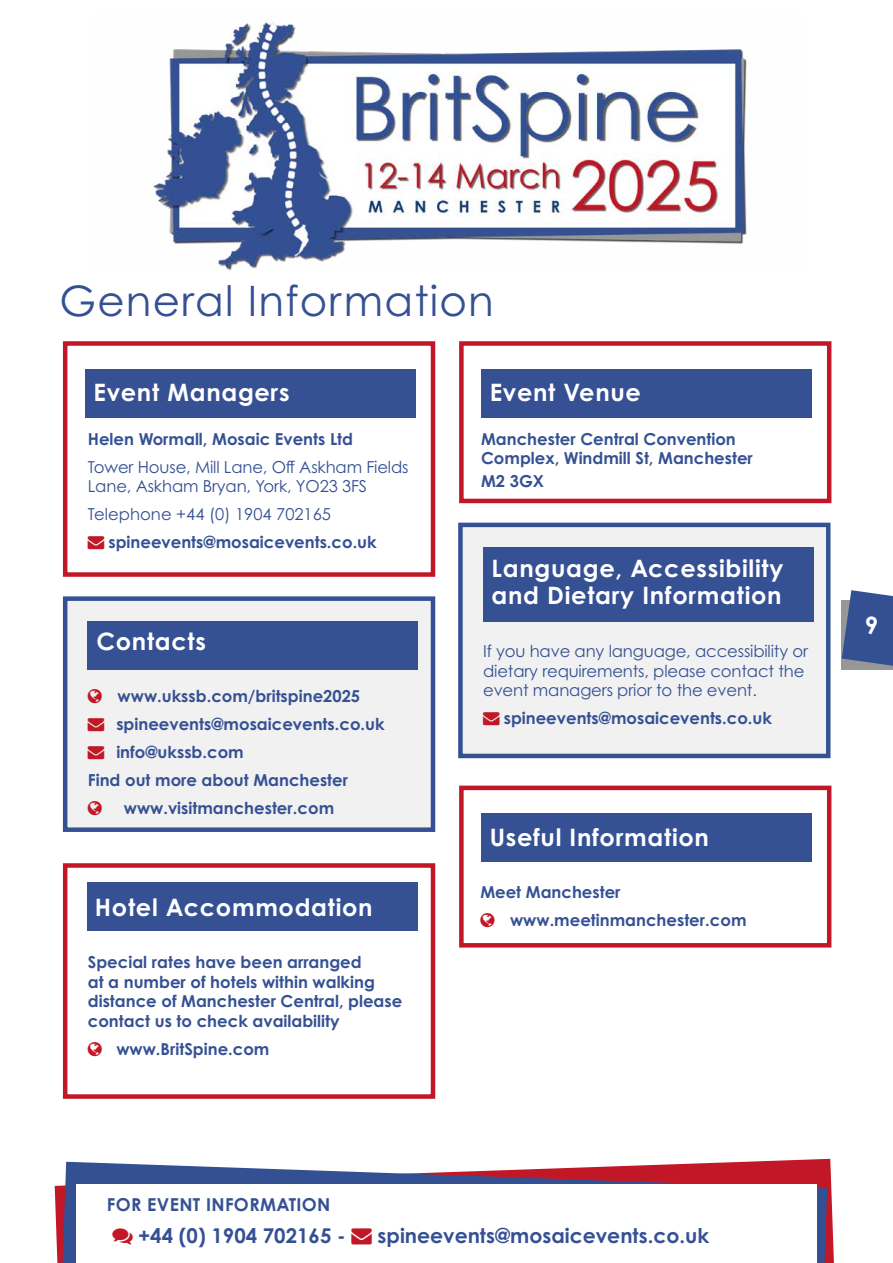
<style>
.page{position:relative;width:893px;height:1263px;background:#fff}
.page>*{position:absolute;margin:0;border:0;box-sizing:border-box;transform-origin:0 0}
.t1{font:42px "Century Gothic Pro";letter-spacing:.03em;color:#355194}
.t2{font:700 24px/27px "Century Gothic Pro";letter-spacing:.03em;color:#fff}
.t3{font:700 20.4px "Century Gothic Pro";color:#355194}
.t4{font:700 17.85px "Century Gothic Pro";letter-spacing:.02em;color:#355194}
.t5{font:700 16.5px/19.5px "Century Gothic Pro";color:#355194}
.t6{font:16.5px/19.5px "Century Gothic Pro";letter-spacing:-.01em;color:#355194}
.s1{color:#c11726}
</style>
<div class="page">
<svg style="left:55px;top:1159px;width:779px;height:104px"></svg>
<svg style="left:62px;top:1162px;width:765px;height:101px"></svg>
<div style="left:76px;top:1184px;width:741px;height:79px;background:#fff"></div>
<img style="left:153px;top:22px;width:596px;height:249px">
<svg style="left:842px;top:590px;width:51px;height:80px"></svg>
<svg style="left:62px;top:341px;width:374px;height:236px"></svg>
<div style="left:85px;top:369px;width:330px;height:48px;background:#355194"></div>
<div style="left:459px;top:341px;width:372px;height:162px;border:4px solid #c11726"></div>
<div style="left:481px;top:369px;width:330px;height:48px;background:#355194"></div>
<div style="left:63px;top:596px;width:372px;height:236px;background:#f1f1f1;border:4px solid #355194"></div>
<div style="left:63px;top:863px;width:372px;height:236px;border:4px solid #c11726"></div>
<div style="left:88px;top:882px;width:330px;height:49px;background:#355194"></div>
<div style="left:88px;top:621px;width:330px;height:48px;background:#355194"></div>
<div style="left:459px;top:786px;width:372px;height:161px;border:4px solid #c11726"></div>
<div style="left:481px;top:813px;width:330px;height:48px;background:#355194"></div>
<div style="left:458px;top:523px;width:372px;height:235px;background:#f1f1f1;border:4px solid #355194"></div>
<div style="left:483px;top:548px;width:330px;height:74px;background:#355194"></div>
<h1 class="t1" style="left:60px;top:275px;width:436px">General Information</h1>
<h2 class="t2" style="left:94px;top:379px;width:198px">Event Managers</h2>
<h2 class="t2" style="left:490px;top:379px;width:153px">Event Venue</h2>
<p class="t5" style="left:88px;top:429px;width:267px">Helen Wormall, Mosaic Events Ltd</p>
<p class="t6" style="left:88px;top:457px;width:322px">Tower House, Mill Lane, Off Askham Fields<br>Lane, Askham Bryan, York, YO23 3FS</p>
<p class="t6" style="left:88px;top:505px;width:245px">Telephone +44 (0) 1904 702165</p>
<p class="t5" style="left:88px;top:532px;width:290px"><span class="s1">→</span> spineevents@mosaicevents.co.uk</p>
<p class="t5" style="left:481px;top:429px;width:273px">Manchester Central Convention<br>Complex, Windmill St, Manchester</p>
<p class="t5" style="left:481px;top:471px;width:65px">M2 3GX</p>
<h2 class="t2" style="left:96px;top:628px;width:111px">Contacts</h2>
<h2 class="t2" style="left:94px;top:634px;width:111px">Contacts</h2>
<p class="t5" style="left:118px;top:686px;width:244px">www.ukssb.com/britspine2025</p>
<p class="t5" style="left:88px;top:714px;width:298px"><span class="s1">→</span> spineevents@mosaicevents.co.uk</p>
<p class="t5" style="left:88px;top:742px;width:157px"><span class="s1">→</span> info@ukssb.com</p>
<p class="t5" style="left:88px;top:770px;width:262px">Find out more about Manchester</p>
<p class="t5" style="left:124px;top:798px;width:212px">www.visitmanchester.com</p>
<h2 class="t2" style="left:95px;top:893px;width:279px">Hotel Accommodation</h2>
<p class="t5" style="left:88px;top:952px;width:316px">Special rates have been arranged<br>at a number of hotels within walking distance of Manchester Central, please contact us to check availability</p>
<p class="t5" style="left:116px;top:1039px;width:155px">www.BritSpine.com</p>
<h2 class="t2" style="left:492px;top:554px;width:293px">Language, Accessibility and Dietary Information</h2>
<h2 class="t2" style="left:489px;top:560px;width:111px">Contacts</h2>
<p class="t6" style="left:483px;top:641px;width:326px">If you have any language, accessibility or dietary requirements, please contact the event managers prior to the event.</p>
<p class="t5" style="left:483px;top:708px;width:290px"><span class="s1">→</span> spineevents@mosaicevents.co.uk</p>
<h2 class="t2" style="left:490px;top:823px;width:221px">Useful Information</h2>
<p class="t5" style="left:510px;top:877px;width:238px;line-height:28px;text-indent:-30px">Meet Manchester www.meetinmanchester.com</p>
<p class="t4" style="left:107px;top:1194px;width:225px">FOR EVENT INFORMATION</p>
<p class="t3" style="left:138px;top:1223px;width:573px">+44 (0) 1904 702165 - <span class="s1">→</span> spineevents@mosaicevents.co.uk</p>
<h2 class="t2" style="left:865px;top:612px;width:15px">9</h2>
</div>
